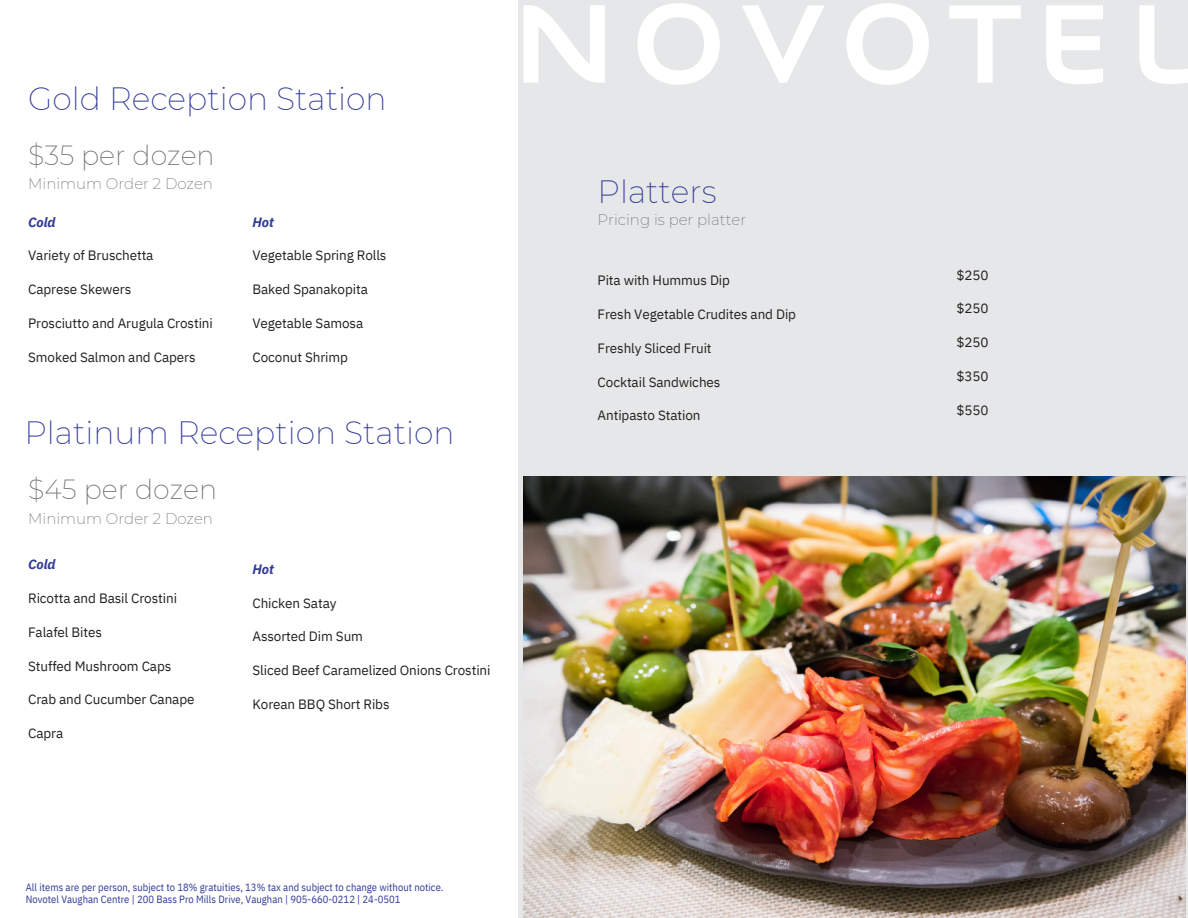
<style>
.page{position:relative;width:1188px;height:918px;background:#fff}
.page>*{position:absolute;margin:0;border:0;box-sizing:border-box;transform-origin:0 0}
.t1{font:200 31.5px "Montserrat";color:#323b97}
.t2{font:200 27px "Montserrat";color:#6d6e70}
.t3{font:200 15px "Montserrat";color:#6d6e70}
.t4{font:13.5px "IBM Plex Sans";letter-spacing:-.01em;color:#231f20}
.t5{font:italic 700 13.5px "IBM Plex Sans";letter-spacing:-.01em;color:#323b97}
.t6{font:10.5px "IBM Plex Sans Cond";letter-spacing:.005em;color:#323b97}
</style>
<div class="page">
<div style="left:519px;top:0;width:669px;height:918px;background:#e6e7e8"></div>
<svg style="left:523px;top:5px;width:82px;height:78px"></svg>
<svg style="left:637px;top:3px;width:83px;height:82px"></svg>
<svg style="left:742px;top:5px;width:82px;height:78px"></svg>
<svg style="left:847px;top:3px;width:82px;height:82px"></svg>
<svg style="left:949px;top:5px;width:72px;height:78px"></svg>
<svg style="left:1046px;top:5px;width:57px;height:79px"></svg>
<svg style="left:1139px;top:55px;width:49px;height:29px"></svg>
<img style="left:523px;top:477px;width:663px;height:441px">
<h2 class="t1" style="left:28px;top:79px;width:360px">Gold Reception Station</h2>
<h3 class="t2" style="left:28px;top:139px;width:188px">$35 per dozen</h3>
<h3 class="t3" style="left:28px;top:175px;width:186px">Minimum Order 2 Dozen</h3>
<h3 class="t5" style="left:28px;top:213px;width:29px">Cold</h3>
<p class="t3" style="left:598px;top:210px;width:150px">Pricing is per platter</p>
<h3 class="t4" style="left:28px;top:246px;width:127px">Variety of Bruschetta</h3>
<h3 class="t4" style="left:28px;top:280px;width:105px">Caprese Skewers</h3>
<h3 class="t4" style="left:28px;top:314px;width:186px">Prosciutto and Arugula Crostini</h3>
<h3 class="t4" style="left:28px;top:348px;width:169px">Smoked Salmon and Capers</h3>
<h3 class="t1" style="left:598px;top:173px;width:121px">Platters</h3>
<p class="t5" style="left:252px;top:213px;width:23px">Hot</p>
<h3 class="t4" style="left:252px;top:246px;width:136px">Vegetable Spring Rolls</h3>
<h3 class="t4" style="left:252px;top:280px;width:117px">Baked Spanakopita</h3>
<h3 class="t4" style="left:252px;top:314px;width:112px">Vegetable Samosa</h3>
<h3 class="t4" style="left:252px;top:348px;width:97px">Coconut Shrimp</h3>
<h1 class="t4" style="left:598px;top:271px;width:134px">Pita with Hummus Dip</h1>
<h1 class="t4" style="left:598px;top:305px;width:200px">Fresh Vegetable Crudites and Dip</h1>
<h1 class="t4" style="left:598px;top:339px;width:116px">Freshly Sliced Fruit</h1>
<h1 class="t4" style="left:598px;top:373px;width:124px">Cocktail Sandwiches</h1>
<h1 class="t4" style="left:598px;top:406px;width:104px">Antipasto Station</h1>
<p class="t1" style="left:24px;top:413px;width:432px">Platinum Reception Station</p>
<p class="t2" style="left:28px;top:473px;width:191px">$45 per dozen</p>
<p class="t3" style="left:28px;top:509px;width:186px">Minimum Order 2 Dozen</p>
<h3 class="t5" style="left:28px;top:555px;width:29px">Cold</h3>
<p class="t4" style="left:28px;top:589px;width:150px">Ricotta and Basil Crostini</p>
<p class="t4" style="left:28px;top:623px;width:75px">Falafel Bites</p>
<p class="t4" style="left:28px;top:657px;width:145px">Stuffed Mushroom Caps</p>
<p class="t4" style="left:28px;top:690px;width:168px">Crab and Cucumber Canape</p>
<p class="t4" style="left:28px;top:724px;width:37px">Capra</p>
<h1 class="t5" style="left:252px;top:560px;width:23px">Hot</h1>
<h2 class="t4" style="left:252px;top:594px;width:86px">Chicken Satay</h2>
<h2 class="t4" style="left:252px;top:627px;width:112px">Assorted Dim Sum</h2>
<h3 class="t4" style="left:252px;top:661px;width:240px">Sliced Beef Caramelized Onions Crostini</h3>
<h3 class="t4" style="left:252px;top:695px;width:139px">Korean BBQ Short Ribs</h3>
<h2 class="t6" style="left:26px;top:880px;width:419px">All items are per person, subject to 18% gratuities, 13% tax and subject to change without notice.</h2>
<h3 class="t6" style="left:26px;top:892px;width:376px">Novotel Vaughan Centre | 200 Bass Pro Mills Drive, Vaughan | 905-660-0212 | 24-0501</h3>
<h3 class="t4" style="left:956px;top:266px;width:34px">$250</h3>
<h3 class="t4" style="left:956px;top:300px;width:34px">$250</h3>
<h3 class="t4" style="left:956px;top:333px;width:34px">$250</h3>
<h3 class="t4" style="left:956px;top:367px;width:34px">$350</h3>
<h3 class="t4" style="left:956px;top:401px;width:34px">$550</h3>
</div>
